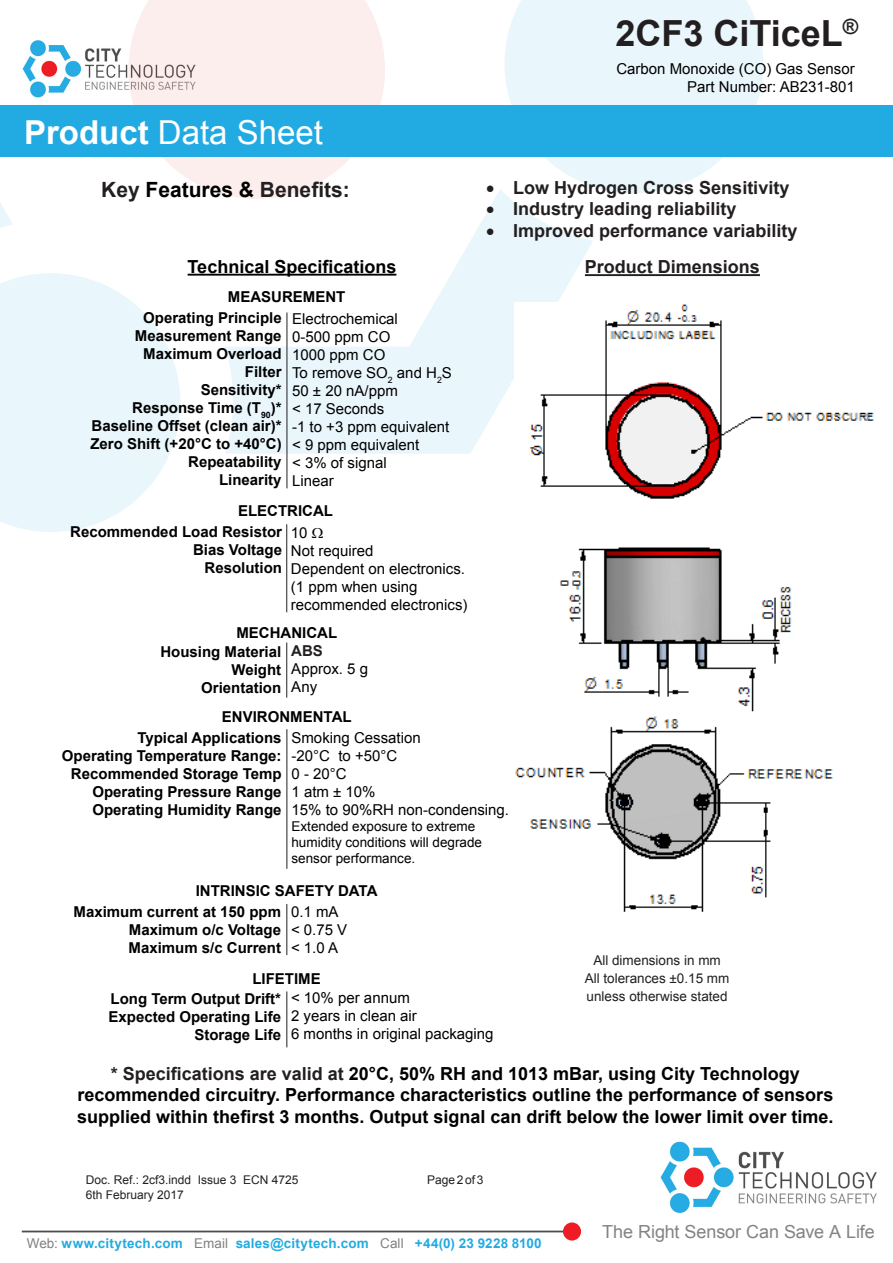
<style>
.page{position:relative;width:893px;height:1263px;background:#fff}
.page>*{position:absolute;margin:0;border:0;box-sizing:border-box;transform-origin:0 0}
.t1{font:700 36px "Arial";color:#231f20}
.t2{font:33px "Arial";color:#fff}
.t3{font:700 21px "Arial";color:#231f20}
.t4{font:700 18px/21.6px "Arial";color:#000;text-align:center}
.Characteristics_Titl{font:700 18px "Arial";color:#231f20}
.t5{font:18px "Arial";letter-spacing:-.005em;color:#818386}
.t6{font:700 15px "Arial";color:#000}
.t7{font:15px/18px "Arial";color:#000;text-align:right}
.t8{font:700 15px "Arial";color:#231f20}
.t9{font:13.5px/16.2px "Arial";color:#000}
.t10{font:700 13.5px "Arial";letter-spacing:.015em;color:#22abe2}
.Head_2{font:13.5px "Arial";color:#231f20}
.t11{font:12px "Arial";color:#231f20}
.s1{font-weight:700}
.s2{color:#000}
.s3{color:#231f20}
.s4{font-weight:400;color:#808181}
</style>
<div class="page">
<img style="left:22px;top:40px;width:106px;height:58px">
<svg style="left:225px;top:189px;width:368px;height:265px;fill:#e9f6fc"></svg>
<svg style="left:0;top:105px;width:13px;height:123px"></svg>
<svg style="left:0;top:273px;width:180px;height:259px;fill:#e9f6fc"></svg>
<svg style="left:504px;top:0;width:259px;height:193px;fill:#e9f6fc"></svg>
<svg style="left:128px;top:0;width:257px;height:199px;fill:#fdeeee"></svg>
<div style="left:0;top:106px;width:893px;height:51px;background:#22abe2"></div>
<hr style="left:22px;top:1230px;width:553px;height:2px;background:#4b4c4d">
<div style="left:563px;top:1222px;width:18px;height:18px;background:#ee1d23;border-radius:50%"></div>
<img style="left:660px;top:1141px;width:217px;height:73px">
<hr style="left:188px;top:274px;width:208px;height:2px;background:#000">
<hr style="left:287px;top:312px;width:1px;height:176px;background:#231f20">
<hr style="left:585px;top:274px;width:175px;height:2px;background:#231f20">
<hr style="left:286px;top:524px;width:1px;height:88px;background:#231f20">
<hr style="left:286px;top:642px;width:1px;height:56px;background:#231f20">
<hr style="left:286px;top:729px;width:1px;height:140px;background:#231f20">
<hr style="left:286px;top:904px;width:1px;height:51px;background:#231f20">
<hr style="left:286px;top:991px;width:1px;height:56px;background:#231f20">
<img style="left:515px;top:303px;width:359px;height:609px">
<h2 class="t2" style="left:24px;top:111px;width:300px"><span class="s1">Product</span> Data Sheet</h2>
<p class="t3" style="left:101px;top:175px;width:250px">Key <span class="s2">Features &amp;</span> Benefits:</p>
<p class="t4" style="left:188px;top:256px;width:210px">Technical Specifications</p>
<p class="t7" style="left:292px;top:310px;width:107px">Electrochemical</p>
<p class="t7" style="left:292px;top:328px;width:100px">0-500 ppm CO</p>
<p class="t7" style="left:292px;top:346px;width:95px">1000 ppm CO</p>
<p class="t7" style="left:292px;top:364px;width:161px">To remove SO<sub>2</sub> and H<sub>2</sub>S</p>
<p class="t7" style="left:292px;top:382px;width:107px">50 ± 20 nA/ppm</p>
<p class="t7" style="left:292px;top:400px;width:94px">&lt; 17 Seconds</p>
<p class="t7" style="left:292px;top:418px;width:159px">-1 to +3 ppm equivalent</p>
<p class="t7" style="left:292px;top:436px;width:129px">&lt; 9 ppm equivalent</p>
<p class="t7" style="left:292px;top:454px;width:96px">&lt; 3% of signal</p>
<p class="t7" style="left:292px;top:472px;width:43px">Linear</p>
<p class="t6" style="left:228px;top:287px;width:119px">MEASUREMENT</p>
<p class="t6" style="left:143px;top:308px;width:140px">Operating Principle</p>
<p class="t6" style="left:135px;top:326px;width:148px">Measurement Range</p>
<p class="t6" style="left:143px;top:344px;width:140px">Maximum Overload</p>
<p class="t6" style="left:245px;top:362px;width:38px">Filter</p>
<p class="t6" style="left:201px;top:380px;width:82px">Sensitivity*</p>
<p class="t6" style="left:132px;top:398px;width:151px">Response Time (T<sub>90</sub>)*</p>
<p class="t6" style="left:92px;top:416px;width:192px">Baseline Offset (clean air)*</p>
<p class="t6" style="left:90px;top:434px;width:193px">Zero Shift (+20°C to +40°C)</p>
<p class="t6" style="left:188px;top:452px;width:95px">Repeatability</p>
<p class="t6" style="left:219px;top:470px;width:64px">Linearity</p>
<p class="t7" style="left:291px;top:524px;width:18px">10</p>
<p class="t7" style="left:291px;top:542px;width:84px">Not required</p>
<p class="t7" style="left:291px;top:560px;width:178px;text-align:left">Dependent on electronics. (1 ppm when using recommended electronics)</p>
<p class="t6" style="left:238px;top:500px;width:96px">ELECTRICAL</p>
<p class="t6" style="left:70px;top:522px;width:213px">Recommended Load Resistor</p>
<p class="t6" style="left:193px;top:540px;width:90px">Bias Voltage</p>
<p class="t6" style="left:205px;top:558px;width:79px">Resolution</p>
<h1 class="t1" style="left:615px;top:9px;width:244px">2CF3 CiTiceL<sup>®</sup></h1>
<p class="t7" style="left:616px;top:60px;width:240px">Carbon Monoxide (CO) Gas Sensor<br>Part Number: AB231-801</p>
<p class="Characteristics_Titl" style="left:486px;top:175px;width:305px">• Low Hydrogen Cross Sensitivity</p>
<p class="Characteristics_Titl" style="left:486px;top:197px;width:252px">• Industry leading reliability</p>
<p class="Characteristics_Titl" style="left:486px;top:219px;width:313px">• Improved performance variability</p>
<p class="Characteristics_Titl" style="left:585px;top:255px;width:177px">Product Dimensions</p>
<p class="t6" style="left:236px;top:623px;width:102px">MECHANICAL</p>
<p class="t6" style="left:160px;top:641px;width:122px">Housing Material</p>
<p class="t6" style="left:231px;top:659px;width:51px">Weight</p>
<p class="t6" style="left:201px;top:677px;width:82px">Orientation</p>
<p class="t7" style="left:291px;top:728px;width:131px">Smoking Cessation</p>
<p class="t7" style="left:291px;top:746px;width:107px">-20°C to +50°C</p>
<p class="t7" style="left:291px;top:764px;width:57px">0 - 20°C</p>
<p class="t7" style="left:291px;top:782px;width:86px">1 atm ± 10%</p>
<p class="t7" style="left:291px;top:800px;width:219px">15% to 90%RH non-condensing.</p>
<p class="t9" style="left:291px;top:818px;width:192px">Extended exposure to extreme humidity conditions will degrade sensor performance.</p>
<p class="t8" style="left:291px;top:641px;width:33px">ABS</p>
<p class="t7" style="left:291px;top:660px;width:78px">Approx. 5 g</p>
<p class="t7" style="left:291px;top:678px;width:27px">Any</p>
<p class="t6" style="left:222px;top:707px;width:131px">ENVIRONMENTAL</p>
<p class="t6" style="left:137px;top:727px;width:146px">Typical Applications</p>
<p class="t6" style="left:62px;top:745px;width:221px">Operating Temperature Range:</p>
<p class="t6" style="left:71px;top:763px;width:212px">Recommended Storage Temp</p>
<p class="t6" style="left:92px;top:781px;width:191px">Operating Pressure Range</p>
<p class="t6" style="left:92px;top:799px;width:191px">Operating Humidity Range</p>
<p class="t6" style="left:196px;top:880px;width:183px">INTRINSIC SAFETY DATA</p>
<p class="t6" style="left:74px;top:901px;width:209px">Maximum current at 150 ppm</p>
<p class="t6" style="left:129px;top:919px;width:154px">Maximum o/c Voltage</p>
<p class="t6" style="left:129px;top:937px;width:154px">Maximum s/c Current</p>
<p class="t6" style="left:252px;top:969px;width:70px">LIFETIME</p>
<p class="t6" style="left:111px;top:988px;width:172px">Long Term Output Drift*</p>
<p class="t6" style="left:109px;top:1006px;width:174px">Expected Operating Life</p>
<p class="t6" style="left:194px;top:1024px;width:88px">Storage Life</p>
<p class="t7" style="left:291px;top:902px;width:49px">0.1 mA</p>
<p class="t7" style="left:291px;top:920px;width:58px">&lt; 0.75 V</p>
<p class="t7" style="left:291px;top:938px;width:49px">&lt; 1.0 A</p>
<p class="Head_2" style="left:593px;top:951px;width:129px">All dimensions in mm</p>
<p class="Head_2" style="left:585px;top:969px;width:146px">All tolerances ±0.15 mm</p>
<p class="Head_2" style="left:587px;top:987px;width:143px">unless otherwise stated</p>
<p class="t7" style="left:291px;top:989px;width:120px">&lt; 10% per annum</p>
<p class="t7" style="left:291px;top:1007px;width:127px">2 years in clean air</p>
<p class="t7" style="left:291px;top:1025px;width:204px">6 months in original packaging</p>
<p class="t4" style="left:77px;top:1063px;width:758px"><span class="s3">* Specifications are valid at</span> 20°C, 50% RH and 1013 mBar, using City Technology recommended circuitry. Performance characteristics outline the performance of sensors supplied within thefirst 3 months. Output signal can drift below the lower limit over time.</p>
<p class="t11" style="left:86px;top:1172px;width:214px">Doc. Ref.: 2cf3.indd Issue 3 ECN 4725</p>
<p class="t11" style="left:427px;top:1172px;width:58px">Page 2 of 3</p>
<p class="t11" style="left:86px;top:1186px;width:100px">6th February 2017</p>
<p class="t10" style="left:27px;top:1234px;width:516px"><span class="s4">Web:</span> www.citytech.com <span class="s4">Email</span> sales@citytech.com <span class="s4">Call</span> +44(0) 23 9228 8100</p>
<p class="t5" style="left:602px;top:1220px;width:274px">The Right Sensor Can Save A Life</p>
</div>
